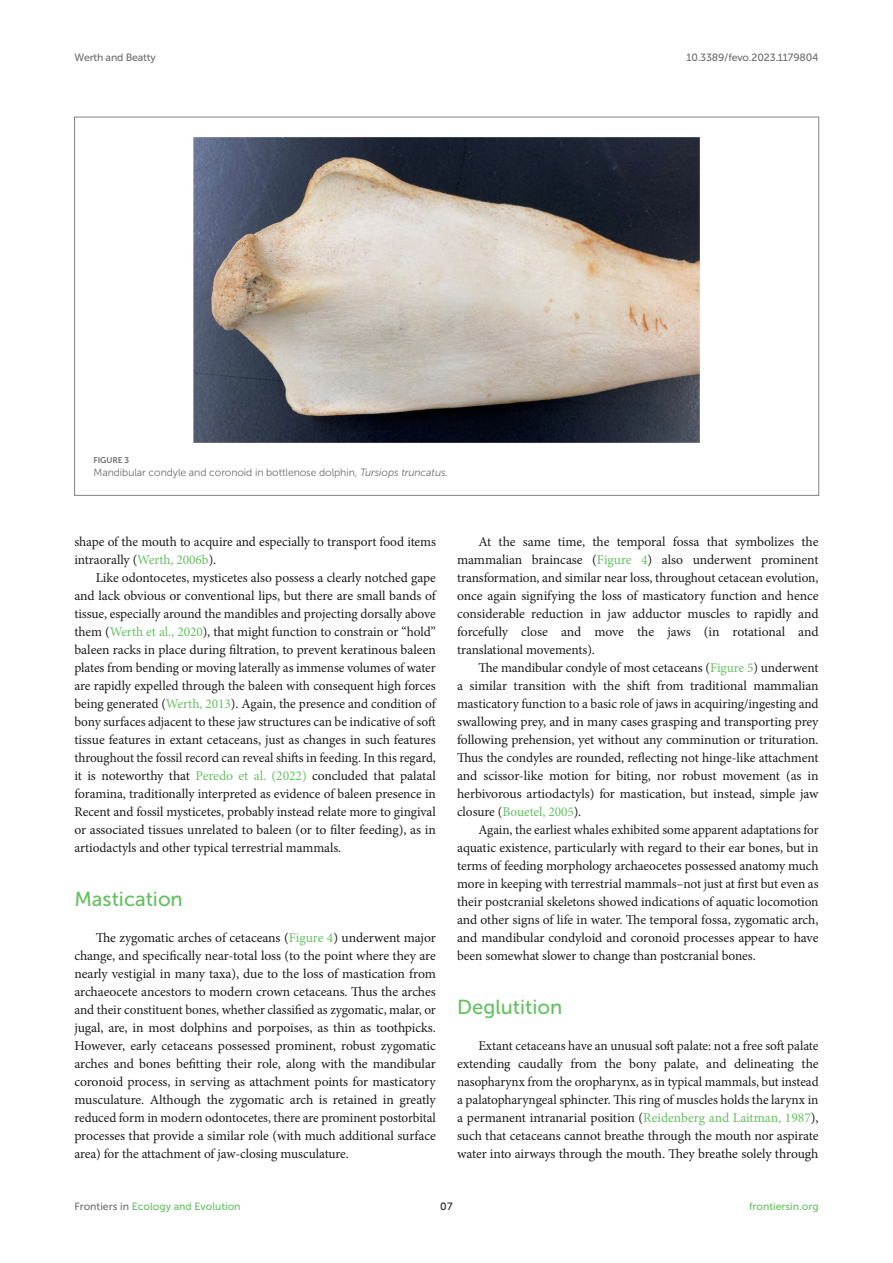
<style>
.page{position:relative;width:893px;height:1263px;background:#fff}
.page>*{position:absolute;margin:0;border:0;box-sizing:border-box;transform-origin:0 0}
.HEAD_1{font:20.25px "Museo Sans 500";color:#65c161}
.TEXT{font:13.5px/18px "Minion Pro";letter-spacing:-.005em;color:#1b1c1b;text-align:justify}
.TEXT_FLUSH{font:13.5px/18px "Minion Pro";letter-spacing:-.005em;color:#1b1c1b;text-align:justify}
.FIG_LEG{font:10.5px "Museo Sans 300";letter-spacing:-.01em;color:#706f70}
.t1{font:10.5px "Museo Sans 500";color:#65c161}
.t2{font:10.5px "Museo Sans 500";letter-spacing:-.015em;color:#706f70}
.t3{font:10.5px "Museo Sans 500";color:#1b1c1b}
.FIG_HD{font:8.25px "Museo Sans 700";letter-spacing:-.01em;color:#706f70}
.s1{font-style:italic}
.s2{color:#65c161}
.s3{color:#706f70}
</style>
<div class="page">
<img style="left:193px;top:137px;width:507px;height:306px">
<p class="t2" style="left:74px;top:51px;width:83px">Werth and Beatty</p>
<p class="t2" style="left:686px;top:51px;width:134px">10.3389/fevo.2023.1179804</p>
<p class="FIG_HD" style="left:94px;top:455px;width:37px">FIGURE 3</p>
<p class="FIG_LEG" style="left:94px;top:467px;width:356px">Mandibular condyle and coronoid in bottlenose dolphin, <span class="s1">Tursiops truncatus.</span></p>
<p class="TEXT" style="left:74px;top:533px;width:363px">shape of the mouth to acquire and especially to transport food items intraorally (<span class="s2">Werth, 2006b</span>).</p>
<p class="TEXT" style="left:74px;top:569px;width:363px;text-indent:21px">Like odontocetes, mysticetes also possess a clearly notched gape and lack obvious or conventional lips, but there are small bands of tissue, especially around the mandibles and projecting dorsally above them (<span class="s2">Werth et al., 2020</span>), that might function to constrain or “hold” baleen racks in place during filtration, to prevent keratinous baleen plates from bending or moving laterally as immense volumes of water are rapidly expelled through the baleen with consequent high forces being generated (<span class="s2">Werth, 2013</span>). Again, the presence and condition of bony surfaces adjacent to these jaw structures can be indicative of soft tissue features in extant cetaceans, just as changes in such features throughout the fossil record can reveal shifts in feeding. In this regard, it is noteworthy that <span class="s2">Peredo et al. (2022)</span> concluded that palatal foramina, traditionally interpreted as evidence of baleen presence in Recent and fossil mysticetes, probably instead relate more to gingival or associated tissues unrelated to baleen (or to filter feeding), as in artiodactyls and other typical terrestrial mammals.</p>
<p class="HEAD_1" style="left:74px;top:888px;width:110px">Mastication</p>
<p class="TEXT_FLUSH" style="left:74px;top:929px;width:363px;text-indent:21px">The zygomatic arches of cetaceans (<span class="s2">Figure 4</span>) underwent major change, and specifically near-total loss (to the point where they are nearly vestigial in many taxa), due to the loss of mastication from archaeocete ancestors to modern crown cetaceans. Thus the arches and their constituent bones, whether classified as zygomatic, malar, or jugal, are, in most dolphins and porpoises, as thin as toothpicks.<br>However, early cetaceans possessed prominent, robust zygomatic arches and bones befitting their role, along with the mandibular coronoid process, in serving as attachment points for masticatory musculature. Although the zygomatic arch is retained in greatly reduced form in modern odontocetes, there are prominent postorbital processes that provide a similar role (with much additional surface area) for the attachment of jaw-closing musculature.</p>
<p class="TEXT" style="left:457px;top:533px;width:363px;text-indent:21px">At the same time, the temporal fossa that symbolizes the mammalian braincase (<span class="s2">Figure 4</span>) also underwent prominent transformation, and similar near loss, throughout cetacean evolution, once again signifying the loss of masticatory function and hence considerable reduction in jaw adductor muscles to rapidly and forcefully close and move the jaws (in rotational and translational movements).</p>
<p class="TEXT" style="left:457px;top:659px;width:363px;text-indent:21px">The mandibular condyle of most cetaceans (<span class="s2">Figure 5</span>) underwent a similar transition with the shift from traditional mammalian masticatory function to a basic role of jaws in acquiring/ingesting and swallowing prey, and in many cases grasping and transporting prey following prehension, yet without any comminution or trituration.<br>Thus the condyles are rounded, reflecting not hinge-like attachment and scissor-like motion for biting, nor robust movement (as in herbivorous artiodactyls) for mastication, but instead, simple jaw closure (<span class="s2">Bouetel, 2005</span>).</p>
<p class="TEXT" style="left:457px;top:821px;width:363px;text-indent:21px">Again, the earliest whales exhibited some apparent adaptations for aquatic existence, particularly with regard to their ear bones, but in terms of feeding morphology archaeocetes possessed anatomy much more in keeping with terrestrial mammals–not just at first but even as their postcranial skeletons showed indications of aquatic locomotion and other signs of life in water. The temporal fossa, zygomatic arch, and mandibular condyloid and coronoid processes appear to have been somewhat slower to change than postcranial bones.</p>
<p class="HEAD_1" style="left:457px;top:996px;width:107px">Deglutition</p>
<p class="TEXT_FLUSH" style="left:457px;top:1037px;width:363px;text-indent:21px">Extant cetaceans have an unusual soft palate: not a free soft palate extending caudally from the bony palate, and delineating the nasopharynx from the oropharynx, as in typical mammals, but instead a palatopharyngeal sphincter. This ring of muscles holds the larynx in a permanent intranarial position (<span class="s2">Reidenberg and Laitman, 1987</span>), such that cetaceans cannot breathe through the mouth nor aspirate water into airways through the mouth. They breathe solely through</p>
<p class="t1" style="left:74px;top:1200px;width:168px"><span class="s3">Frontiers in</span> Ecology and Evolution</p>
<p class="t3" style="left:440px;top:1200px;width:14px">07</p>
<p class="t1" style="left:749px;top:1200px;width:71px">frontiersin.org</p>
</div>
